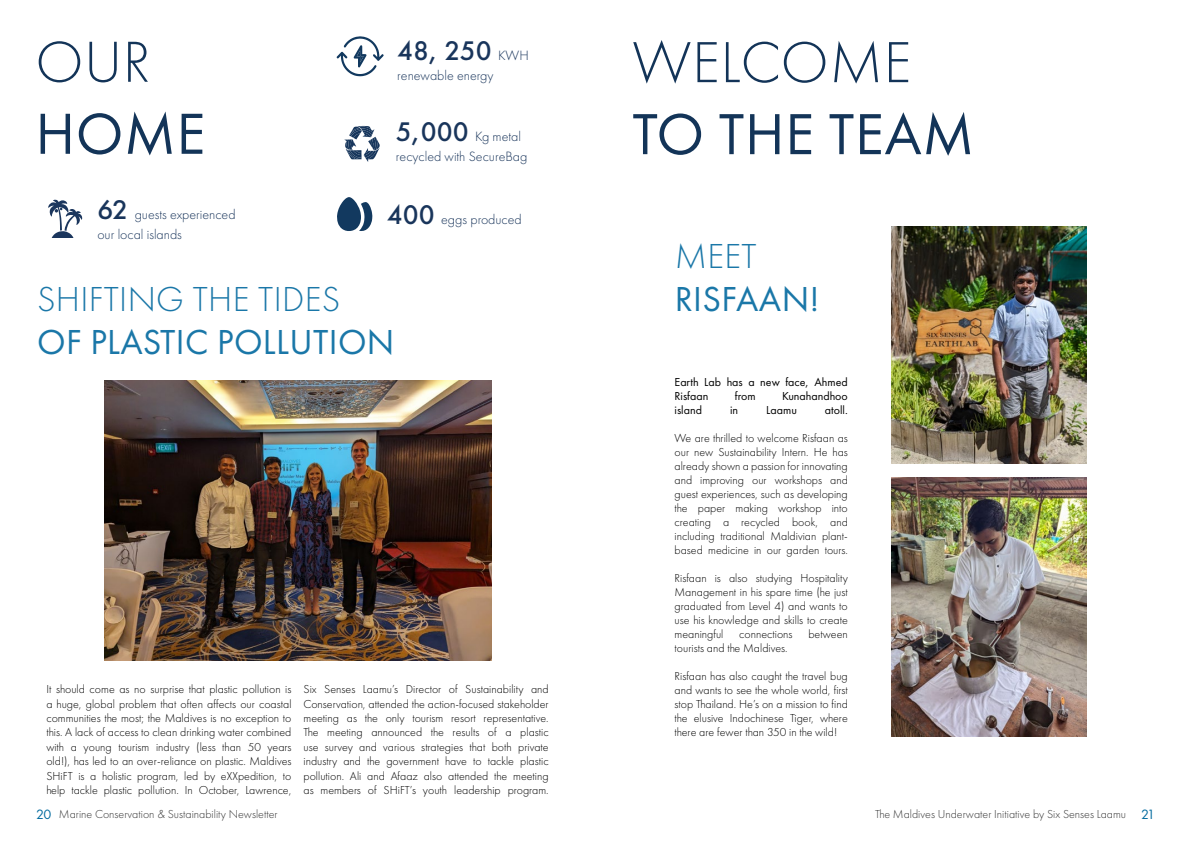
<style>
.page{position:relative;width:1191px;height:842px;background:#fff}
.page>*{position:absolute;margin:0;border:0;box-sizing:border-box;transform-origin:0 0}
.t1{font:60px "Futura PT";letter-spacing:.01em;color:#133458}
.t2{font:300 60px "Futura PT";letter-spacing:.01em;color:#133458}
.t3{font:36px "Futura PT";letter-spacing:.01em;color:#1a77a8}
.t4{font:300 36px "Futura PT";letter-spacing:.01em;color:#1a77a8}
.t5{font:500 28px "Futura PT";color:#19355b}
.t6{font:300 14px/20px "Futura PT";color:#19355b}
.t7{font:300 12px/14px "Futura PT";color:#000;text-align:justify}
.t8{font:300 12px "Futura PT";color:#333}
.t9{font:12px/14px "Futura PT";color:#000}
.s1{font-weight:300;font-size:14px}
.s2{font-weight:500;font-size:28px}
.s3{font-weight:400;font-size:14px;color:#006a9e}
</style>
<div class="page">
<svg style="left:337px;top:197px;width:35px;height:34px"></svg>
<svg style="left:337px;top:36px;width:46px;height:40px"></svg>
<img style="left:891px;top:226px;width:195px;height:238px">
<img style="left:891px;top:478px;width:195px;height:258px">
<img style="left:104px;top:381px;width:387px;height:279px">
<svg style="left:344px;top:126px;width:36px;height:36px"></svg>
<svg style="left:48px;top:200px;width:34px;height:38px"></svg>
<h1 class="t2" style="left:35px;top:28px;width:117px">OUR</h1>
<h1 class="t1" style="left:35px;top:98px;width:171px">HOME</h1>
<h3 class="t5" style="left:397px;top:34px;width:133px">48, 250 <span class="s1">KWH</span></h3>
<p class="t6" style="left:397px;top:65px;width:98px">renewable energy</p>
<p class="t6" style="left:396px;top:127px;width:133px"><span class="s2">5,000</span> Kg metal recycled with SecureBag</p>
<p class="t6" style="left:97px;top:204px;width:140px"><span class="s2">62</span> guests experienced our local islands</p>
<p class="t6" style="left:387px;top:209px;width:136px"><span class="s2">400</span> eggs produced</p>
<h2 class="t4" style="left:37px;top:279px;width:305px">SHIFTING THE TIDES</h2>
<h2 class="t3" style="left:37px;top:321px;width:359px">OF PLASTIC POLLUTION</h2>
<p class="t7" style="left:46px;top:682px;width:247px;line-height:14.4px">It should come as no surprise that plastic pollution is a huge, global problem that often affects our coastal communities the most; the Maldives is no exception to this. A lack of access to clean drinking water combined with a young tourism industry (less than 50 years old!), has led to an over-reliance on plastic. Maldives SHiFT is a holistic program, led by eXXpedition, to help tackle plastic pollution. In October, Lawrence,</p>
<p class="t7" style="left:303px;top:682px;width:247px;line-height:14.4px">Six Senses Laamu’s Director of Sustainability and Conservation, attended the action-focused stakeholder meeting as the only tourism resort representative.<br>The meeting announced the results of a plastic use survey and various strategies that both private industry and the government have to tackle plastic pollution. Ali and Afaaz also attended the meeting as members of SHiFT’s youth leadership program.</p>
<h1 class="t2" style="left:632px;top:28px;width:280px">WELCOME</h1>
<h1 class="t1" style="left:632px;top:99px;width:343px">TO THE TEAM</h1>
<h2 class="t4" style="left:674px;top:236px;width:83px">MEET</h2>
<h2 class="t3" style="left:674px;top:278px;width:146px">RISFAAN!</h2>
<p class="t9" style="left:674px;top:374px;width:175px">Earth Lab has a new face, Ahmed<br>Risfaan</p>
<p class="t9" style="left:735px;top:388px;width:22px">from</p>
<p class="t9" style="left:782px;top:388px;width:67px">Kunahandhoo</p>
<p class="t9" style="left:674px;top:402px;width:29px">island</p>
<p class="t9" style="left:730px;top:402px;width:10px">in</p>
<p class="t9" style="left:766px;top:402px;width:32px">Laamu</p>
<p class="t9" style="left:825px;top:402px;width:24px">atoll.</p>
<p class="t7" style="left:674px;top:431px;width:175px">We are thrilled to welcome Risfaan as our new Sustainability Intern. He has already shown a passion for innovating and improving our workshops and guest experiences, such as developing the paper making workshop into creating a recycled book, and including traditional Maldivian plant&shy;based medicine in our garden tours.</p>
<p class="t7" style="left:674px;top:571px;width:175px">Risfaan is also studying Hospitality Management in his spare time (he just graduated from Level 4) and wants to use his knowledge and skills to create meaningful</p>
<p class="t7" style="left:739px;top:627px;width:55px">connections</p>
<p class="t7" style="left:808px;top:627px;width:41px">between</p>
<p class="t7" style="left:674px;top:641px;width:115px">tourists and the Maldives.</p>
<p class="t7" style="left:674px;top:669px;width:175px">Risfaan has also caught the travel bug and wants to see the whole world, first stop Thailand. He’s on a mission to find the elusive Indochinese Tiger, where there are fewer than 350 in the wild!</p>
<p class="t8" style="left:36px;top:807px;width:243px"><span class="s3">20</span> Marine Conservation &amp; Sustainability Newsletter</p>
<p class="t8" style="left:875px;top:807px;width:281px">The Maldives Underwater Initiative by Six Senses Laamu <span class="s3">21</span></p>
</div>
